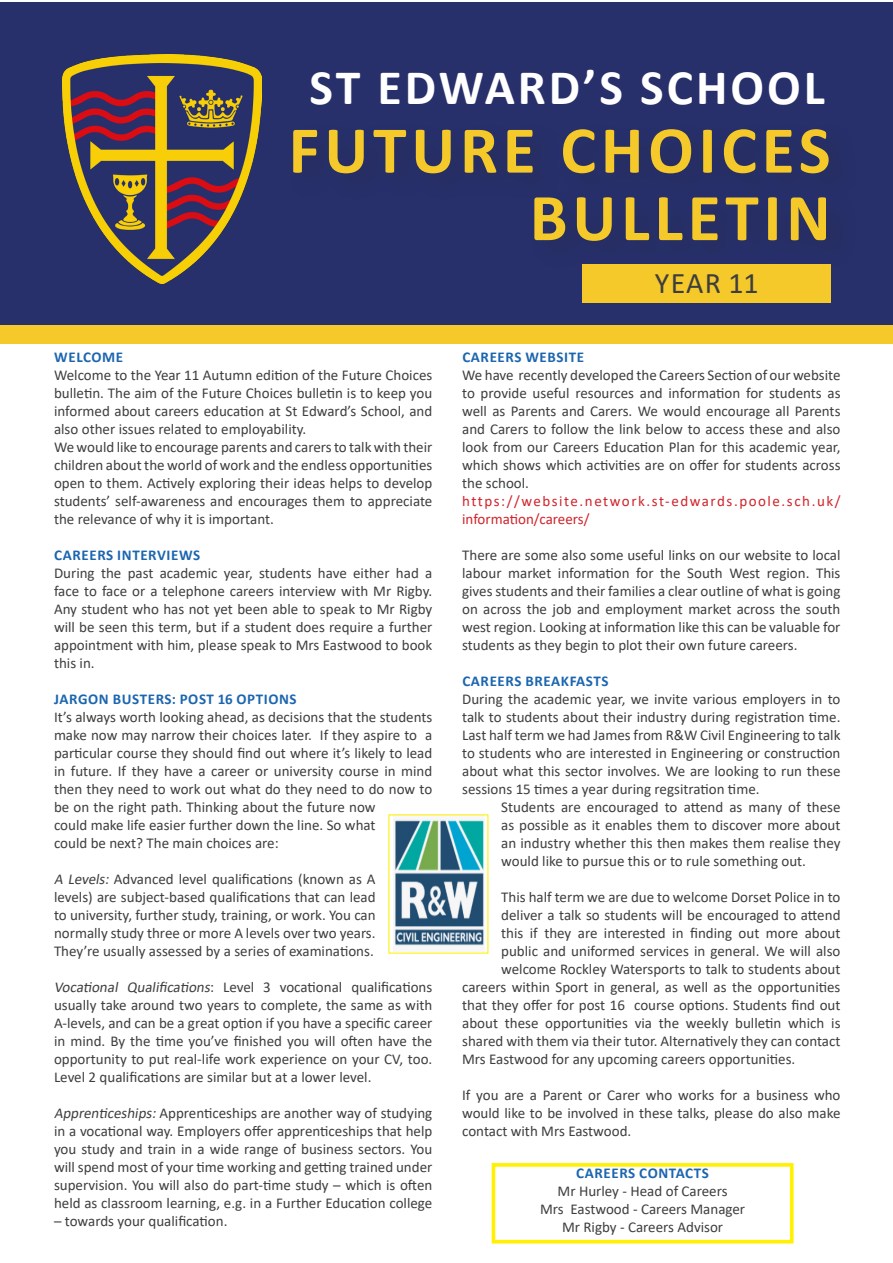
<style>
.page{position:relative;width:893px;height:1263px;background:#fff}
.page>*{position:absolute;margin:0;border:0;box-sizing:border-box;transform-origin:0 0}
.t1{font:700 67.5px/67.5px "Calibri";letter-spacing:.07em;color:#f4c929;text-align:right}
.t2{font:700 49.8px "Calibri";letter-spacing:.06em;color:#fff}
.t3{font:30px "Calibri";letter-spacing:.04em;color:#3e3e3f}
.t4{font:15px/18px "Calibri";color:#3e3e3f;text-align:justify}
.t5{font:700 15px "Calibri";letter-spacing:.04em;color:#1c66b0}
.t6{font:15px/18px "Calibri";letter-spacing:.095em;color:#d1232a}
.s1{font-style:italic}
</style>
<div class="page">
<div style="left:0;top:324px;width:893px;height:19px;background:#f4c929"></div>
<div style="left:0;top:2px;width:893px;height:322px;background:#27306b"></div>
<img style="left:62px;top:54px;width:200px;height:230px">
<div style="left:583px;top:265px;width:248px;height:38px;background:#f4c929"></div>
<div style="left:492px;top:1163px;width:302px;height:80px;border:4px solid #fff101"></div>
<img style="left:394px;top:819px;width:90px;height:130px">
<p class="t2" style="left:310px;top:52px;width:517px">ST EDWARD’S SCHOOL</p>
<p class="t1" style="left:289px;top:116px;width:544px">FUTURE CHOICES<br>BULLETIN</p>
<p class="t5" style="left:54px;top:346px;width:70px">WELCOME</p>
<p class="t4" style="left:54px;top:366px;width:380px">Welcome to the Year 11 Autumn edition of the Future Choices bulletin. The aim of the Future Choices bulletin is to keep you informed about careers education at St Edward’s School, and also other issues related to employability.</p>
<p class="t4" style="left:54px;top:438px;width:380px">We would like to encourage parents and carers to talk with their children about the world of work and the endless opportunities open to them. Actively exploring their ideas helps to develop students’ self-awareness and encourages them to appreciate the relevance of why it is important.</p>
<p class="t5" style="left:54px;top:544px;width:147px">CAREERS INTERVIEWS</p>
<p class="t4" style="left:54px;top:564px;width:380px">During the past academic year, students have either had a face to face or a telephone careers interview with Mr Rigby.<br>Any student who has not yet been able to speak to Mr Rigby will be seen this term, but if a student does require a further appointment with him, please speak to Mrs Eastwood to book this in.</p>
<p class="t5" style="left:54px;top:688px;width:244px">JARGON BUSTERS: POST 16 OPTIONS</p>
<p class="t4" style="left:54px;top:708px;width:380px;text-align:left">It’s always worth looking ahead, as decisions that the students make now may narrow their choices later. If they aspire to a particular course they should find out where it’s likely to lead in future. If they have a career or university course in mind then they need to work out what do they need to do now to be on the right path. Thinking about the future now<br>could make life easier further down the line. So what<br>could be next? The main choices are:</p>
<p class="t4" style="left:54px;top:870px;width:323px"><span class="s1">A Levels:</span> Advanced level qualifications (known as A levels) are subject-based qualifications that can lead to university, further study, training, or work. You can normally study three or more A levels over two years.<br>They’re usually assessed by a series of examinations.</p>
<p class="t4" style="left:54px;top:978px;width:380px"><span class="s1">Vocational Qualifications</span>: Level 3 vocational qualifications usually take around two years to complete, the same as with A-levels, and can be a great option if you have a specific career in mind. By the time you’ve finished you will often have the opportunity to put real-life work experience on your CV, too.<br>Level 2 qualifications are similar but at a lower level.</p>
<p class="t4" style="left:54px;top:1104px;width:380px"><span class="s1">Apprenticeships:</span>Apprenticeships are another way of studying in a vocational way. Employers offer apprenticeships that help you study and train in a wide range of business sectors. You will spend most of your time working and getting trained under supervision. You will also do part-time study – which is often held as classroom learning, e.g. in a Further Education college</p>
<p class="t4" style="left:54px;top:1212px;width:175px">– towards your qualification.</p>
<p class="t3" style="left:655px;top:263px;width:105px">YEAR 11</p>
<p class="t3" style="left:661px;top:263px;width:90px">YEAR 7</p>
<p class="t5" style="left:462px;top:346px;width:123px">CAREERS WEBSITE</p>
<p class="t4" style="left:462px;top:366px;width:380px">We have recently developed the Careers Section of our website to provide useful resources and information for students as well as Parents and Carers. We would encourage all Parents and Carers to follow the link below to access these and also look from our Careers Education Plan for this academic year, which shows which activities are on offer for students across the school.</p>
<p class="t6" style="left:462px;top:492px;width:380px">https://website.network.st-edwards.poole.sch.uk/ information/careers/</p>
<p class="t4" style="left:462px;top:546px;width:380px">There are some also some useful links on our website to local labour market information for the South West region. This gives students and their families a clear outline of what is going on across the job and employment market across the south west region. Looking at information like this can be valuable for students as they begin to plot their own future careers.</p>
<p class="t5" style="left:462px;top:670px;width:148px">CAREERS BREAKFASTS</p>
<p class="t4" style="left:462px;top:690px;width:380px">During the academic year, we invite various employers in to talk to students about their industry during registration time.<br>Last half term we had James from R&amp;W Civil Engineering to talk to students who are interested in Engineering or construction about what this sector involves. We are looking to run these sessions 15 times a year during regsitration time.</p>
<p class="t4" style="left:501px;top:798px;width:341px">Students are encouraged to attend as many of these as possible as it enables them to discover more about an industry whether this then makes them realise they would like to pursue this or to rule something out.</p>
<p class="t4" style="left:501px;top:888px;width:341px">This half term we are due to welcome Dorset Police in to</p>
<p class="t4" style="left:501px;top:906px;width:341px">deliver a talk so students will be encouraged to attend</p>
<p class="t4" style="left:501px;top:924px;width:341px">this if they are interested in finding out more about</p>
<p class="t4" style="left:501px;top:942px;width:341px">public and uniformed services in general. We will also</p>
<p class="t4" style="left:501px;top:960px;width:341px">welcome Rockley Watersports to talk to students about</p>
<p class="t4" style="left:462px;top:978px;width:380px">careers within Sport in general, as well as the opportunities</p>
<p class="t4" style="left:462px;top:996px;width:380px">that they offer for post 16 course options. Students find out</p>
<p class="t4" style="left:462px;top:1014px;width:380px">about these opportunities via the weekly bulletin which is</p>
<p class="t4" style="left:462px;top:1032px;width:380px">shared with them via their tutor. Alternatively they can contact</p>
<p class="t4" style="left:462px;top:1050px;width:335px">Mrs Eastwood for any upcoming careers opportunities.</p>
<p class="t4" style="left:462px;top:1086px;width:380px">If you are a Parent or Carer who works for a business who would like to be involved in these talks, please do also make contact with Mrs Eastwood.</p>
<p class="t5" style="left:576px;top:1162px;width:134px">CAREERS CONTACTS</p>
<p class="t4" style="left:558px;top:1181px;width:172px">Mr Hurley - Head of Careers</p>
<p class="t4" style="left:540px;top:1199px;width:207px">Mrs Eastwood - Careers Manager</p>
<p class="t4" style="left:562px;top:1217px;width:163px">Mr Rigby - Careers Advisor</p>
</div>
